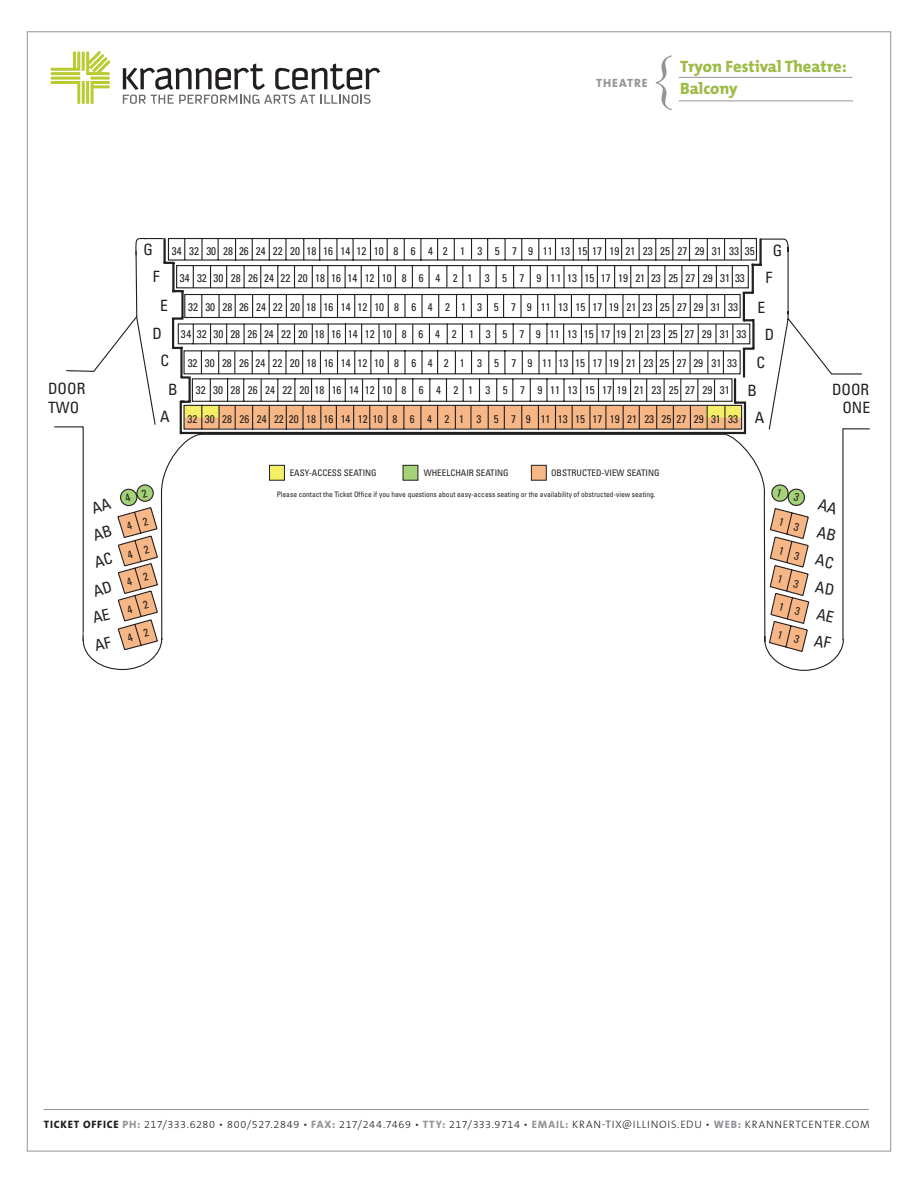
<style>
.page{position:relative;width:918px;height:1188px;background:#fff}
.page>*{position:absolute;margin:0;border:0;box-sizing:border-box;transform-origin:0 0}
.t1{font:60px "Perpetua";color:#939598}
.t2{font:800 16.5px "The Mix B8";color:#9ebb46}
.t3{font:condensed 15.6px/28.2px "Univers";color:#231f20}
.t4{font:800 12px "The Mix B8";letter-spacing:.075em;color:#939598}
.t5{font:condensed 11.1px "Univers";color:#231f20}
.t6{font:300 10.8px "The Mix B3";letter-spacing:.06em;color:#231f20}
.t7{font:condensed 9px "Univers";color:#231f20}
.t8{font:condensed 7.5px "Univers";color:#231f20}
.s1{font-family:"The Mix B8";font-weight:800}
.s2{font-family:"The Mix B8";font-weight:800;color:#939598}
</style>
<div class="page">
<hr style="left:679px;top:77px;width:173px;height:1px;background:#939598">
<hr style="left:679px;top:101px;width:174px;height:1px;background:#939598">
<hr style="left:44px;top:1109px;width:825px;height:1px;background:#939598">
<svg style="left:50px;top:51px;width:61px;height:53px"></svg>
<svg style="left:123px;top:63px;width:257px;height:41px"></svg>
<svg style="left:82px;top:238px;width:762px;height:433px"></svg>
<hr style="left:163px;top:238px;width:3px;height:25px;background:#231f20">
<svg style="left:164px;top:262px;width:11px;height:2px"></svg>
<hr style="left:172px;top:263px;width:3px;height:29px;background:#231f20">
<svg style="left:175px;top:290px;width:6px;height:2px"></svg>
<hr style="left:181px;top:290px;width:3px;height:28px;background:#231f20">
<svg style="left:172px;top:317px;width:11px;height:3px"></svg>
<hr style="left:172px;top:319px;width:2px;height:29px;background:#231f20">
<svg style="left:172px;top:347px;width:8px;height:2px"></svg>
<hr style="left:180px;top:347px;width:3px;height:31px;background:#231f20">
<svg style="left:181px;top:376px;width:8px;height:3px"></svg>
<hr style="left:189px;top:376px;width:2px;height:25px;background:#231f20">
<svg style="left:182px;top:401px;width:9px;height:2px"></svg>
<hr style="left:180px;top:401px;width:2px;height:33px;background:#231f20">
<hr style="left:181px;top:432px;width:564px;height:2px;background:#231f20">
<hr style="left:759px;top:239px;width:3px;height:27px;background:#231f20">
<hr style="left:752px;top:264px;width:2px;height:29px;background:#231f20">
<svg style="left:743px;top:292px;width:11px;height:2px"></svg>
<hr style="left:743px;top:293px;width:2px;height:28px;background:#231f20">
<svg style="left:745px;top:319px;width:7px;height:2px"></svg>
<hr style="left:752px;top:319px;width:3px;height:29px;background:#231f20">
<svg style="left:743px;top:348px;width:11px;height:2px"></svg>
<hr style="left:743px;top:349px;width:2px;height:28px;background:#231f20">
<hr style="left:734px;top:378px;width:2px;height:26px;background:#231f20">
<svg style="left:736px;top:401px;width:10px;height:3px"></svg>
<hr style="left:744px;top:404px;width:2px;height:30px;background:#231f20">
<svg style="left:91px;top:489px;width:66px;height:162px"></svg>
<svg style="left:769px;top:484px;width:69px;height:167px"></svg>
<p class="t4" style="left:596px;top:76px;width:53px">THEATRE</p>
<h1 class="t1" style="left:647px;top:39px;width:30px">{</h1>
<p class="t2" style="left:680px;top:57px;width:168px">Tryon Festival Theatre:</p>
<p class="t2" style="left:680px;top:80px;width:59px">Balcony</p>
<p class="t3" style="left:153px;top:235px;width:8px;line-height:27.8px;text-indent:-9px">G<br>F</p>
<p class="t3" style="left:153px;top:291px;width:17px;line-height:28.8px;text-align:center">E<br>D</p>
<p class="t3" style="left:160px;top:346px;width:19px;text-align:center">C<br>B<br>A</p>
<p class="t3" style="left:773px;top:236px;width:11px">G</p>
<p class="t5" style="left:172px;top:244px;width:584px">34 32 30 28 26 24 22 20 18 16 14 12 10 8 6 4 2 1 3 5 7 9 11 13 15 17 19 21 23 25 27 29 31 33 35</p>
<p class="t5" style="left:180px;top:271px;width:567px">34 32 30 28 26 24 22 20 18 16 14 12 10 8 6 4 2 1 3 5 7 9 11 13 15 17 19 21 23 25 27 29 31 33</p>
<p class="t3" style="left:765px;top:263px;width:8px">F</p>
<p class="t3" style="left:758px;top:293px;width:9px">E</p>
<p class="t5" style="left:188px;top:300px;width:551px">32 30 28 26 24 22 20 18 16 14 12 10 8 6 4 2 1 3 5 7 9 11 13 15 17 19 21 23 25 27 29 31 33</p>
<p class="t3" style="left:765px;top:320px;width:11px">D</p>
<p class="t5" style="left:181px;top:327px;width:567px">34 32 30 28 26 24 22 20 18 16 14 12 10 8 6 4 2 1 3 5 7 9 11 13 15 17 19 21 23 25 27 29 31 33</p>
<p class="t3" style="left:757px;top:348px;width:10px">C</p>
<p class="t5" style="left:188px;top:356px;width:551px">32 30 28 26 24 22 20 18 16 14 12 10 8 6 4 2 1 3 5 7 9 11 13 15 17 19 21 23 25 27 29 31 33</p>
<p class="t3" style="left:48px;top:379px;width:39px;line-height:18.8px">DOOR<br>TWO</p>
<p class="t3" style="left:832px;top:379px;width:40px;line-height:18.8px;text-align:right">DOOR<br>ONE</p>
<p class="t3" style="left:748px;top:376px;width:11px">B</p>
<p class="t3" style="left:755px;top:404px;width:11px">A</p>
<p class="t5" style="left:196px;top:383px;width:535px">32 30 28 26 24 22 20 18 16 14 12 10 8 6 4 2 1 3 5 7 9 11 13 15 17 19 21 23 25 27 29 31</p>
<p class="t5" style="left:188px;top:412px;width:552px">32 30 28 26 24 22 20 18 16 14 12 10 8 6 4 2 1 3 5 7 9 11 13 15 17 19 21 23 25 27 29 31 33</p>
<p class="t7" style="left:290px;top:467px;width:88px">EASY-ACCESS SEATING</p>
<p class="t7" style="left:424px;top:467px;width:86px">WHEELCHAIR SEATING</p>
<p class="t7" style="left:551px;top:467px;width:110px">OBSTRUCTED-VIEW SEATING</p>
<p class="t8" style="left:277px;top:489px;width:380px">Please contact the Ticket Office if you have questions about easy-access seating or the availability of obstructed-view seating.</p>
<p class="t6" style="left:44px;top:1119px;width:828px"><span class="s1">TICKET OFFICE</span> <span class="s2">PH:</span> 217/333.6280 • 800/527.2849 • <span class="s2">FAX:</span> 217/244.7469 • <span class="s2">TTY:</span> 217/333.9714 • <span class="s2">EMAIL:</span> KRAN-TIX@ILLINOIS.EDU • <span class="s2">WEB:</span> KRANNERTCENTER.COM</p>
</div>
